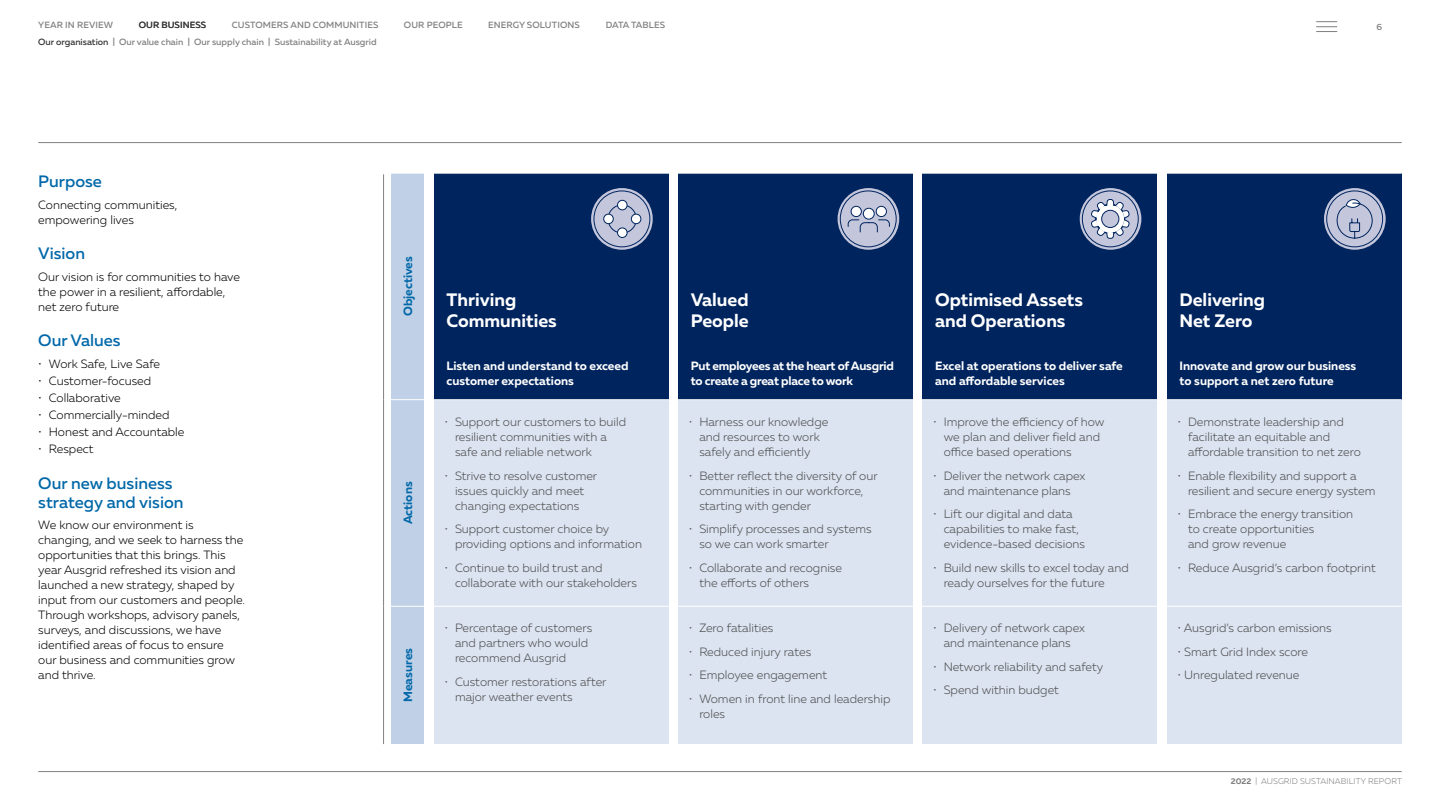
<style>
.page{position:relative;width:1440px;height:810px;background:#fff}
.page>*{position:absolute;margin:0;border:0;box-sizing:border-box;transform-origin:0 0}
.t1{font:700 18px/21px "Muller";color:#fff}
.t2{font:500 16.5px/18.8px "Muller";color:#0068a9}
.t3{font:300 12px/15px "Muller";color:#4d4d4d}
.t4{font:300 12px/15px "Muller";color:#000}
.t5{font:700 12px/15px "Muller";color:#fff}
.t6{font:700 12px/15px "Muller";letter-spacing:-.02em;color:#fff}
.t7{font:700 12px "Muller";color:#0068a9}
.t8{font:500 9px "Muller";color:#808080}
.t9{font:500 9px "Muller";letter-spacing:.01em;color:#333}
.t10{font:300 8.25px "Muller";letter-spacing:.01em;color:#808080}
.s1{color:#333}
.s2{font-weight:700}
</style>
<div class="page">
<svg style="left:1316px;top:21px;width:21px;height:11px"></svg>
<div style="left:391px;top:174px;width:33px;height:570px;background:#c0d0e7"></div>
<div style="left:434px;top:173px;width:235px;height:227px;background:#00245d"></div>
<div style="left:678px;top:173px;width:235px;height:227px;background:#00245d"></div>
<div style="left:922px;top:173px;width:235px;height:227px;background:#00245d"></div>
<div style="left:1167px;top:173px;width:235px;height:227px;background:#00245d"></div>
<hr style="left:383px;top:174px;width:1px;height:570px;background:#808080">
<hr style="left:384px;top:173px;width:1018px;height:1px;background:#fff">
<svg style="left:1324px;top:188px;width:62px;height:62px"></svg>
<div style="left:1327px;top:191px;width:56px;height:56px;border:1px solid #00245d;border-radius:50%"></div>
<svg style="left:1336px;top:199px;width:37px;height:40px"></svg>
<svg style="left:1080px;top:188px;width:61px;height:62px"></svg>
<div style="left:1082px;top:191px;width:56px;height:56px;border:1px solid #00245d;border-radius:50%"></div>
<svg style="left:1090px;top:199px;width:40px;height:40px;background:#bbc2d5"></svg>
<svg style="left:591px;top:188px;width:62px;height:62px"></svg>
<div style="left:594px;top:191px;width:56px;height:56px;border:1px solid #00245d;border-radius:50%"></div>
<svg style="left:603px;top:199px;width:39px;height:39px;background:#b7bdd3"></svg>
<svg style="left:838px;top:188px;width:61px;height:62px;background:#b1b7d0"></svg>
<div style="left:840px;top:191px;width:56px;height:56px;border:1px solid #00245d;border-radius:50%"></div>
<svg style="left:847px;top:205px;width:43px;height:28px"></svg>
<div style="left:434px;top:400px;width:235px;height:207px;background:#dce4f1"></div>
<div style="left:678px;top:400px;width:235px;height:207px;background:#dce4f1"></div>
<div style="left:922px;top:400px;width:235px;height:207px;background:#dce4f1"></div>
<div style="left:1167px;top:400px;width:235px;height:207px;background:#dce4f1"></div>
<div style="left:434px;top:606px;width:235px;height:138px;background:#dce4f1"></div>
<div style="left:678px;top:606px;width:235px;height:138px;background:#dce4f1"></div>
<div style="left:922px;top:606px;width:235px;height:138px;background:#dce4f1"></div>
<div style="left:1167px;top:606px;width:235px;height:138px;background:#dce4f1"></div>
<hr style="left:384px;top:606px;width:1018px;height:1px;background:#fff">
<hr style="left:384px;top:399px;width:1018px;height:1px;background:#fff">
<hr style="left:38px;top:142px;width:1364px;height:1px;background:#808080">
<hr style="left:38px;top:771px;width:1364px;height:1px;background:#808080">
<p class="t8" style="left:38px;top:20px;width:76px">YEAR IN REVIEW</p>
<p class="t9" style="left:139px;top:20px;width:69px">OUR BUSINESS</p>
<p class="t8" style="left:232px;top:20px;width:148px">CUSTOMERS AND COMMUNITIES</p>
<p class="t8" style="left:404px;top:20px;width:60px">OUR PEOPLE</p>
<p class="t8" style="left:488px;top:20px;width:93px">ENERGY SOLUTIONS</p>
<p class="t8" style="left:606px;top:20px;width:61px">DATA TABLES</p>
<p class="t8" style="left:38px;top:37px;width:340px"><span class="s1">Our organisation</span> | Our value chain | Our supply chain | Sustainability at Ausgrid</p>
<p class="t8" style="left:1377px;top:22px;width:7px">6</p>
<h2 class="t2" style="left:38px;top:172px;width:65px">Purpose</h2>
<p class="t4" style="left:38px;top:197px;width:141px">Connecting communities, empowering lives</p>
<h2 class="t2" style="left:38px;top:244px;width:48px">Vision</h2>
<p class="t4" style="left:38px;top:269px;width:203px">Our vision is for communities to have the power in a resilient, affordable, net zero future</p>
<h2 class="t2" style="left:38px;top:331px;width:84px">Our Values</h2>
<p class="t4" style="left:38px;top:356px;width:123px">• Work Safe, Live Safe</p>
<p class="t4" style="left:38px;top:373px;width:114px">• Customer-focused</p>
<p class="t4" style="left:38px;top:390px;width:84px">• Collaborative</p>
<p class="t4" style="left:38px;top:407px;width:133px">• Commercially-minded</p>
<p class="t4" style="left:38px;top:425px;width:148px">• Honest and Accountable</p>
<p class="t4" style="left:38px;top:442px;width:57px">• Respect</p>
<h2 class="t2" style="left:38px;top:474px;width:147px">Our new business strategy and vision</h2>
<p class="t4" style="left:38px;top:518px;width:208px">We know our environment is changing, and we seek to harness the opportunities that this brings. This year Ausgrid refreshed its vision and launched a new strategy, shaped by input from our customers and people.<br>Through workshops, advisory panels, surveys, and discussions, we have identified areas of focus to ensure our business and communities grow and thrive.</p>
<p class="t7" style="left:400px;top:316px;width:61px;rotate:-90deg">Objectives</p>
<p class="t7" style="left:400px;top:524px;width:44px;rotate:-90deg">Actions</p>
<p class="t7" style="left:400px;top:702px;width:55px;rotate:-90deg">Measures</p>
<h1 class="t1" style="left:446px;top:290px;width:112px">Thriving<br>Communities</h1>
<p class="t5" style="left:446px;top:358px;width:184px">Listen and understand to exceed customer expectations</p>
<p class="t3" style="left:455px;top:414px;width:173px;text-indent:-11px">• Support our customers to build resilient communities with a safe and reliable network</p>
<p class="t3" style="left:444px;top:468px;width:154px;text-align:center">• Strive to resolve customer issues quickly and meet changing expectations</p>
<p class="t3" style="left:455px;top:521px;width:189px;text-indent:-11px">• Support customer choice by providing options and information</p>
<p class="t3" style="left:455px;top:560px;width:183px;text-indent:-11px">• Continue to build trust and collaborate with our stakeholders</p>
<p class="t3" style="left:455px;top:621px;width:139px;text-indent:-11px">• Percentage of customers and partners who would recommend Ausgrid</p>
<p class="t3" style="left:455px;top:674px;width:153px;text-indent:-11px">• Customer restorations after major weather events</p>
<h1 class="t1" style="left:691px;top:290px;width:59px">Valued<br>People</h1>
<p class="t6" style="left:691px;top:358px;width:204px">Put employees at the heart of Ausgrid to create a great place to work</p>
<p class="t3" style="left:689px;top:414px;width:141px;text-align:center">• Harness our knowledge and resources to work safely and efficiently</p>
<p class="t3" style="left:699px;top:468px;width:180px;text-indent:-11px">• Better reflect the diversity of our communities in our workforce, starting with gender</p>
<p class="t3" style="left:699px;top:521px;width:174px;text-indent:-11px">• Simplify processes and systems so we can work smarter</p>
<p class="t3" style="left:699px;top:560px;width:144px;text-indent:-11px">• Collaborate and recognise the efforts of others</p>
<p class="t3" style="left:689px;top:621px;width:86px">• Zero fatalities</p>
<p class="t3" style="left:689px;top:644px;width:124px">• Reduced injury rates</p>
<p class="t3" style="left:689px;top:668px;width:140px">• Employee engagement</p>
<p class="t3" style="left:699px;top:691px;width:193px;text-indent:-11px">• Women in front line and leadership roles</p>
<h1 class="t1" style="left:935px;top:290px;width:149px">Optimised Assets and Operations</h1>
<p class="t5" style="left:935px;top:358px;width:189px">Excel at operations to deliver safe and affordable services</p>
<p class="t3" style="left:944px;top:414px;width:162px;text-indent:-11px">• Improve the efficiency of how we plan and deliver field and office based operations</p>
<p class="t3" style="left:933px;top:468px;width:154px;text-align:center">• Deliver the network capex and maintenance plans</p>
<p class="t3" style="left:944px;top:506px;width:143px;text-indent:-11px">• Lift our digital and data capabilities to make fast, evidence-based decisions</p>
<p class="t3" style="left:944px;top:560px;width:187px;text-indent:-11px">• Build new skills to excel today and ready ourselves for the future</p>
<p class="t3" style="left:933px;top:621px;width:153px;text-align:center">• Delivery of network capex and maintenance plans</p>
<p class="t3" style="left:933px;top:659px;width:172px">• Network reliability and safety</p>
<p class="t3" style="left:933px;top:683px;width:127px">• Spend within budget</p>
<h1 class="t1" style="left:1180px;top:290px;width:87px">Delivering<br>Net Zero</h1>
<p class="t5" style="left:1180px;top:358px;width:178px">Innovate and grow our business to support a net zero future</p>
<p class="t3" style="left:1188px;top:414px;width:174px;text-indent:-11px">• Demonstrate leadership and facilitate an equitable and affordable transition to net zero</p>
<p class="t3" style="left:1188px;top:468px;width:189px;text-indent:-11px">• Enable flexibility and support a resilient and secure energy system</p>
<p class="t3" style="left:1188px;top:506px;width:167px;text-indent:-11px">• Embrace the energy transition to create opportunities<br>and grow revenue</p>
<p class="t3" style="left:1177px;top:560px;width:200px">• Reduce Ausgrid’s carbon footprint</p>
<p class="t3" style="left:1177px;top:621px;width:156px">• Ausgrid’s carbon emissions</p>
<p class="t3" style="left:1177px;top:644px;width:132px">• Smart Grid Index score</p>
<p class="t3" style="left:1177px;top:668px;width:124px">• Unregulated revenue</p>
<p class="t10" style="left:1231px;top:777px;width:173px"><span class="s2">2022</span> | AUSGRID SUSTAINABILITY REPORT</p>
</div>
